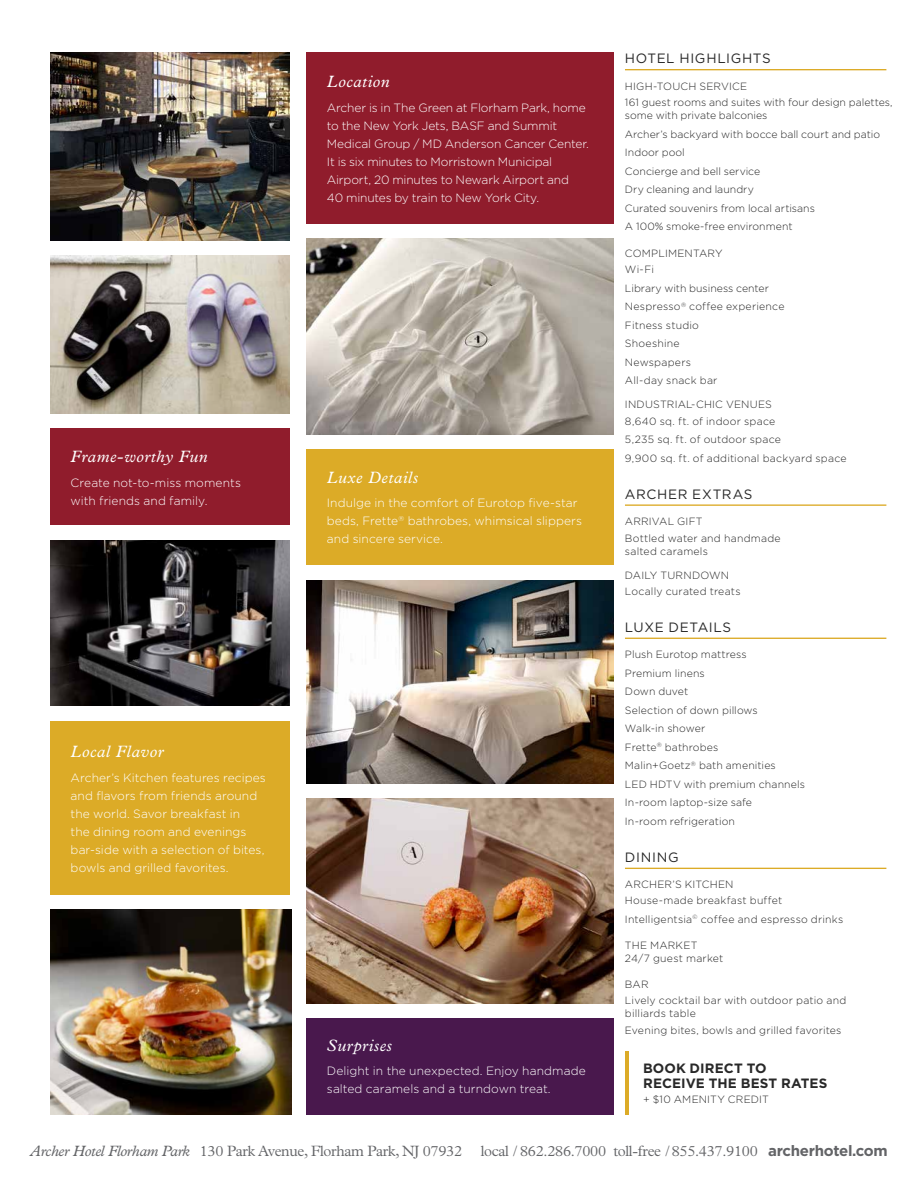
<style>
.page{position:relative;width:918px;height:1188px;background:#fff}
.page>*{position:absolute;margin:0;border:0;box-sizing:border-box;transform-origin:0 0}
.t1{font:italic 16.5px "Plantin MT Std";letter-spacing:.035em;color:#fff}
.t2{font:300 15px "Plantin";letter-spacing:-.02em;color:#636467}
.t3{font:13.5px "Gotham";letter-spacing:.045em;color:#282828}
.t4{font:700 13.5px/14.2px "Gotham";letter-spacing:.005em;color:#282828}
.t5{font:300 12px/18px "Gotham";letter-spacing:-.005em;color:#fff}
.t6{font:300 10.5px/18.5px "Gotham";letter-spacing:.01em;color:#282828}
.s1{font-family:"Plantin MT Std";font-weight:400;font-style:italic}
.s2{font-family:"Gotham";font-weight:700}
</style>
<div class="page">
<hr style="left:625px;top:1051px;width:3px;height:64px;background:#dcab27">
<hr style="left:625px;top:69px;width:261px;height:1px;background:#dcab27">
<hr style="left:625px;top:504px;width:261px;height:2px;background:#dcab27">
<hr style="left:625px;top:638px;width:261px;height:1px;background:#dcab27">
<hr style="left:625px;top:868px;width:261px;height:1px;background:#dcab27">
<div style="left:50px;top:721px;width:240px;height:173px;background:#dcab27"></div>
<div style="left:307px;top:450px;width:307px;height:115px;background:#dcab27"></div>
<img style="left:50px;top:52px;width:240px;height:188px">
<div style="left:307px;top:52px;width:307px;height:171px;background:#901c2c"></div>
<div style="left:50px;top:428px;width:240px;height:97px;background:#901c2c"></div>
<img style="left:50px;top:909px;width:241px;height:206px">
<div style="left:307px;top:1018px;width:307px;height:97px;background:#49184d"></div>
<img style="left:307px;top:238px;width:307px;height:197px">
<img style="left:307px;top:798px;width:307px;height:205px">
<img style="left:306px;top:580px;width:308px;height:203px">
<img style="left:50px;top:540px;width:240px;height:166px">
<img style="left:50px;top:255px;width:240px;height:158px">
<h1 class="t1" style="left:71px;top:447px;width:139px">Frame-worthy Fun</h1>
<p class="t5" style="left:71px;top:473px;width:172px">Create not-to-miss moments with friends and family.</p>
<h1 class="t1" style="left:71px;top:742px;width:94px">Local Flavor</h1>
<p class="t5" style="left:71px;top:768px;width:197px">Archer’s Kitchen features recipes and flavors from friends around the world. Savor breakfast in<br>the dining room and evenings bar-side with a selection of bites, bowls and grilled favorites.</p>
<h1 class="t1" style="left:327px;top:72px;width:64px">Location</h1>
<p class="t5" style="left:327px;top:98px;width:264px">Archer is in The Green at Florham Park, home to the New York Jets, BASF and Summit Medical Group / MD Anderson Cancer Center.<br>It is six minutes to Morristown Municipal Airport, 20 minutes to Newark Airport and<br>40 minutes by train to New York City.</p>
<h1 class="t1" style="left:327px;top:468px;width:93px">Luxe Details</h1>
<p class="t5" style="left:327px;top:494px;width:257px">Indulge in the comfort of Eurotop five-star beds, Frette<sup>®</sup> bathrobes, whimsical slippers and sincere service.</p>
<h1 class="t1" style="left:327px;top:1036px;width:67px">Surprises</h1>
<p class="t5" style="left:327px;top:1062px;width:260px">Delight in the unexpected. Enjoy handmade salted caramels and a turndown treat.</p>
<p class="t3" style="left:625px;top:51px;width:147px">HOTEL HIGHLIGHTS</p>
<p class="t6" style="left:625px;top:78px;width:269px;line-height:16.4px">HIGH-TOUCH SERVICE<br>161 guest rooms and suites with four design palettes,</p>
<p class="t6" style="left:625px;top:106px;width:257px">some with private balconies<br>Archer’s backyard with bocce ball court and patio<br>Indoor pool<br>Concierge and bell service<br>Dry cleaning and laundry<br>Curated souvenirs from local artisans<br>A 100% smoke-free environment</p>
<p class="t6" style="left:625px;top:245px;width:99px;line-height:16.4px">COMPLIMENTARY<br>Wi-Fi</p>
<p class="t6" style="left:625px;top:279px;width:161px">Library with business center<br>Nespresso<sup>®</sup> coffee experience<br>Fitness studio<br>Shoeshine<br>Newspapers<br>All-day snack bar</p>
<p class="t6" style="left:625px;top:396px;width:152px;line-height:16.4px">INDUSTRIAL-CHIC VENUES<br>8,640 sq. ft. of indoor space</p>
<p class="t6" style="left:625px;top:430px;width:223px">5,235 sq. ft. of outdoor space<br>9,900 sq. ft. of additional backyard space</p>
<p class="t3" style="left:625px;top:486px;width:129px">ARCHER EXTRAS</p>
<p class="t6" style="left:625px;top:513px;width:157px;line-height:16.4px">ARRIVAL GIFT<br>Bottled water and handmade</p>
<p class="t6" style="left:625px;top:542px;width:84px">salted caramels</p>
<p class="t6" style="left:625px;top:567px;width:117px;line-height:16.4px">DAILY TURNDOWN<br>Locally curated treats</p>
<p class="t3" style="left:625px;top:619px;width:108px">LUXE DETAILS</p>
<p class="t6" style="left:625px;top:645px;width:182px">Plush Eurotop mattress<br>Premium linens<br>Down duvet<br>Selection of down pillows<br>Walk-in shower<br>Frette<sup>®</sup> bathrobes<br>Malin+Goetz<sup>®</sup> bath amenities<br>LED HDTV with premium channels<br>In-room laptop-size safe<br>In-room refrigeration</p>
<p class="t3" style="left:625px;top:849px;width:55px">DINING</p>
<p class="t6" style="left:625px;top:876px;width:159px;line-height:16.4px">ARCHER’S KITCHEN<br>House-made breakfast buffet</p>
<p class="t6" style="left:625px;top:910px;width:220px">Intelligentsia<sup>©</sup> coffee and espresso drinks</p>
<p class="t6" style="left:625px;top:938px;width:100px;line-height:13.5px">THE MARKET<br>24/7 guest market</p>
<p class="t6" style="left:625px;top:976px;width:223px;line-height:16.4px">BAR<br>Lively cocktail bar with outdoor patio and</p>
<p class="t6" style="left:625px;top:1005px;width:218px;line-height:16.4px">billiards table<br>Evening bites, bowls and grilled favorites</p>
<p class="t4" style="left:643px;top:1061px;width:186px">BOOK DIRECT TO<br>RECEIVE THE BEST RATES</p>
<p class="t6" style="left:643px;top:1090px;width:127px">+ $10 AMENITY CREDIT</p>
<h2 class="t2" style="left:30px;top:1142px;width:859px"><span class="s1">Archer Hotel Florham Park</span> 130 Park Avenue, Florham Park, NJ 07932 local <span class="s1">/</span> 862.286.7000 toll-free <span class="s1">/</span> 855.437.9100 <span class="s2">archerhotel.com</span></h2>
</div>
